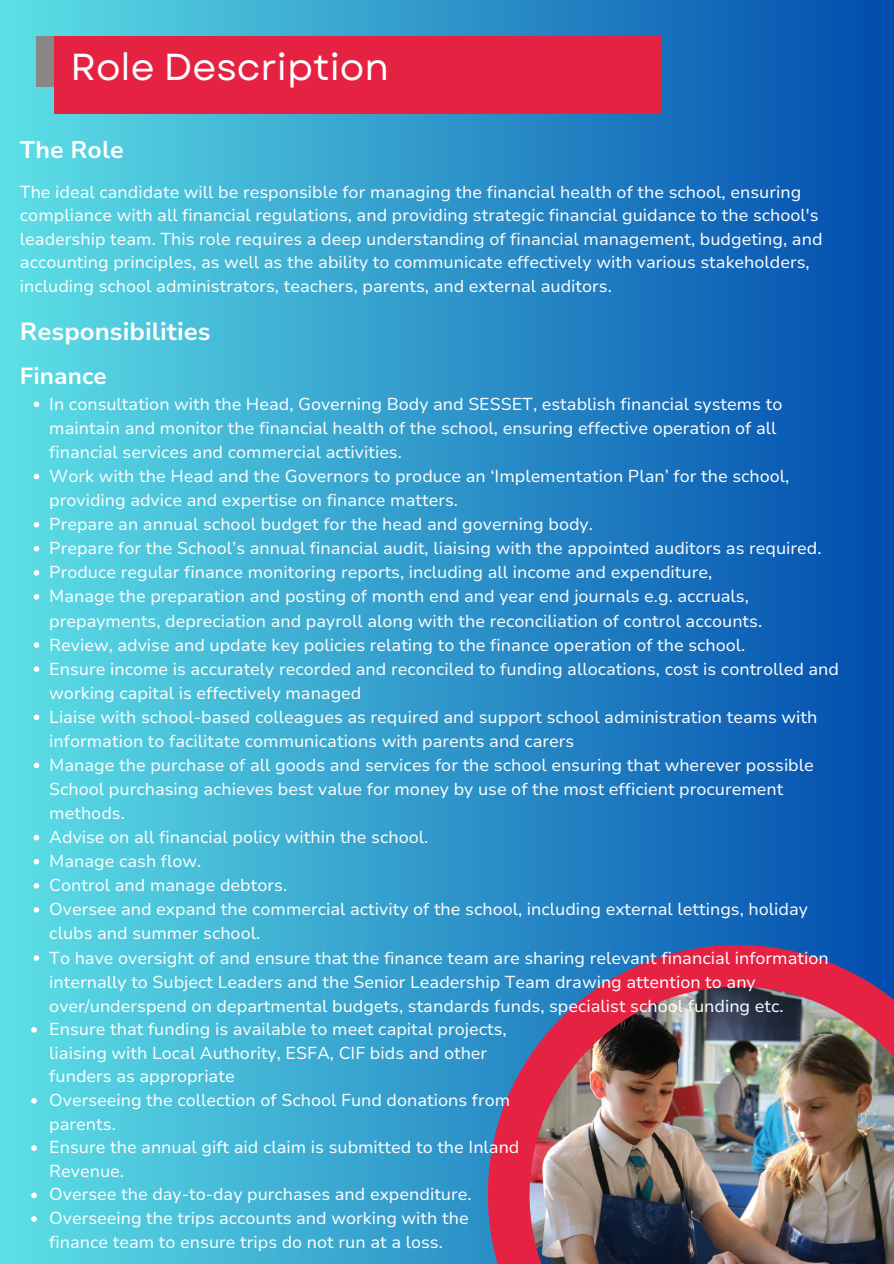
<style>
.page{position:relative;width:894px;height:1264px;background:#fff}
.page>*{position:absolute;margin:0;border:0;box-sizing:border-box;transform-origin:0 0}
.t1{font:37.5px "Garet";color:#fff}
.t2{font:700 24.75px "Nunito Sans 10 pt";color:#fff}
.t3{font:700 24px "Nunito Sans 10 pt";color:#fff}
.t4{font:700 23.25px "Nunito Sans 10 pt";color:#fff}
.t5{font:17.25px/24px "Nunito Sans 10 pt";color:#fff}
</style>
<div class="page">
<div style="left:0;top:0;width:893px;height:1263px;background:linear-gradient(to right,#5de0e6,#014bad)"></div>
<div style="left:36px;top:36px;width:25px;height:50px;background:#878786"></div>
<div style="left:55px;top:36px;width:606px;height:77px;background:#e62243"></div>
<svg style="left:487px;top:944px;width:406px;height:319px;background:#7c5386"></svg>
<img style="left:529px;top:986px;width:364px;height:277px">
<svg style="left:34px;top:401px;width:5px;height:6px"></svg>
<svg style="left:34px;top:474px;width:5px;height:5px"></svg>
<svg style="left:34px;top:522px;width:5px;height:5px"></svg>
<svg style="left:34px;top:546px;width:5px;height:5px"></svg>
<svg style="left:34px;top:570px;width:5px;height:5px"></svg>
<svg style="left:34px;top:594px;width:5px;height:5px"></svg>
<svg style="left:34px;top:642px;width:5px;height:6px"></svg>
<svg style="left:34px;top:666px;width:5px;height:6px"></svg>
<svg style="left:34px;top:714px;width:5px;height:6px"></svg>
<svg style="left:34px;top:762px;width:5px;height:6px"></svg>
<svg style="left:34px;top:835px;width:5px;height:5px"></svg>
<svg style="left:34px;top:859px;width:5px;height:5px"></svg>
<svg style="left:34px;top:883px;width:5px;height:5px"></svg>
<svg style="left:34px;top:907px;width:5px;height:5px"></svg>
<svg style="left:34px;top:955px;width:5px;height:5px"></svg>
<svg style="left:31px;top:1027px;width:6px;height:5px"></svg>
<svg style="left:31px;top:1097px;width:6px;height:6px"></svg>
<svg style="left:31px;top:1145px;width:6px;height:5px"></svg>
<svg style="left:31px;top:1192px;width:6px;height:6px"></svg>
<svg style="left:31px;top:1216px;width:6px;height:5px"></svg>
<h1 class="t1" style="left:70px;top:40px;width:320px">Role Description</h1>
<p class="t3" style="left:20px;top:133px;width:105px">The Role</p>
<p class="t5" style="left:20px;top:180px;width:803px">The ideal candidate will be responsible for managing the financial health of the school, ensuring compliance with all financial regulations, and providing strategic financial guidance to the school's leadership team. This role requires a deep understanding of financial management, budgeting, and accounting principles, as well as the ability to communicate effectively with various stakeholders, including school administrators, teachers, parents, and external auditors.</p>
<p class="t2" style="left:20px;top:314px;width:192px">Responsibilities</p>
<h2 class="t4" style="left:20px;top:360px;width:88px">Finance</h2>
<p class="t5" style="left:49px;top:392px;width:734px">In consultation with the Head, Governing Body and SESSET, establish financial systems to maintain and monitor the financial health of the school, ensuring effective operation of all financial services and commercial activities.</p>
<p class="t5" style="left:49px;top:464px;width:741px">Work with the Head and the Governors to produce an ‘Implementation Plan’ for the school, providing advice and expertise on finance matters.</p>
<p class="t5" style="left:49px;top:512px;width:545px">Prepare an annual school budget for the head and governing body.</p>
<p class="t5" style="left:49px;top:536px;width:773px">Prepare for the School’s annual financial audit, liaising with the appointed auditors as required.</p>
<p class="t5" style="left:49px;top:560px;width:664px">Produce regular finance monitoring reports, including all income and expenditure,</p>
<p class="t5" style="left:49px;top:584px;width:714px">Manage the preparation and posting of month end and year end journals e.g. accruals, prepayments, depreciation and payroll along with the reconciliation of control accounts.</p>
<p class="t5" style="left:49px;top:633px;width:697px">Review, advise and update key policies relating to the finance operation of the school.</p>
<p class="t5" style="left:49px;top:657px;width:791px">Ensure income is accurately recorded and reconciled to funding allocations, cost is controlled and working capital is effectively managed</p>
<p class="t5" style="left:49px;top:705px;width:769px">Liaise with school-based colleagues as required and support school administration teams with information to facilitate communications with parents and carers</p>
<p class="t5" style="left:49px;top:753px;width:765px">Manage the purchase of all goods and services for the school ensuring that wherever possible<br>School purchasing achieves best value for money by use of the most efficient procurement methods.</p>
<p class="t5" style="left:49px;top:825px;width:380px">Advise on all financial policy within the school.</p>
<p class="t5" style="left:49px;top:849px;width:154px">Manage cash flow.</p>
<p class="t5" style="left:49px;top:873px;width:239px">Control and manage debtors.</p>
<p class="t5" style="left:49px;top:897px;width:760px">Oversee and expand the commercial activity of the school, including external lettings, holiday clubs and summer school.</p>
<p class="t5" style="left:49px;top:945px;width:780px">To have oversight of and ensure that the finance team are sharing relevant financial information internally to Subject Leaders and the Senior Leadership Team drawing attention to any over/underspend on departmental budgets, standards funds, specialist school funding etc.</p>
<p class="t5" style="left:49px;top:1017px;width:459px">Ensure that funding is available to meet capital projects, liaising with Local Authority, ESFA, CIF bids and other funders as appropriate</p>
<p class="t5" style="left:49px;top:1088px;width:462px">Overseeing the collection of School Fund donations from parents.</p>
<p class="t5" style="left:49px;top:1135px;width:471px">Ensure the annual gift aid claim is submitted to the Inland<br>Revenue.</p>
<p class="t5" style="left:49px;top:1182px;width:424px">Oversee the day-to-day purchases and expenditure.</p>
<p class="t5" style="left:49px;top:1206px;width:421px">Overseeing the trips accounts and working with the finance team to ensure trips do not run at a loss.</p>
</div>
